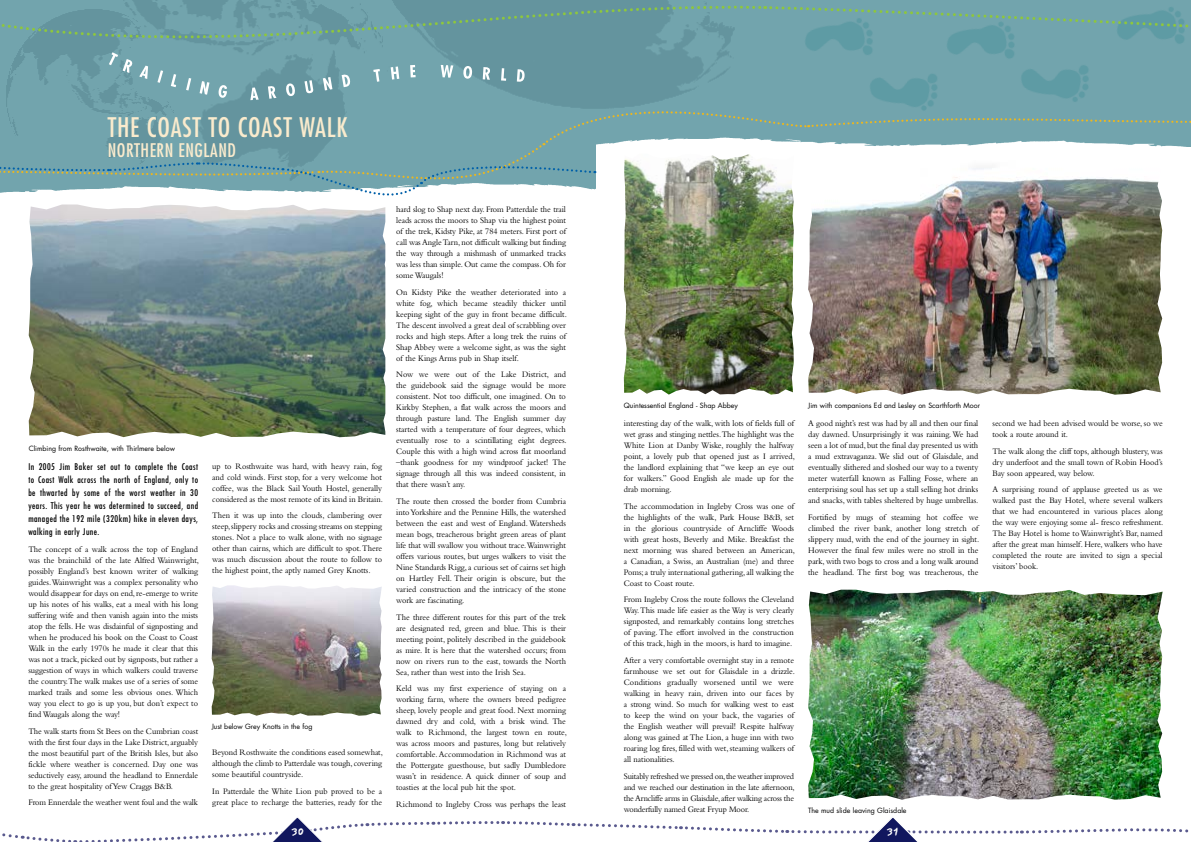
<style>
.page{position:relative;width:1191px;height:842px;background:#fff}
.page>*{position:absolute;margin:0;border:0;box-sizing:border-box;transform-origin:0 0}
.t1{font:condensed 26.3px "Futura Std";letter-spacing:.03em;color:#faebcd}
.t2{font:condensed 18.3px "Futura Std";letter-spacing:.03em;color:#faebcd}
.t3{font:condensed 9px/13px "Futura Std";letter-spacing:.05em;color:#000;text-align:justify}
.t4{font:9px "Sand";color:#fff}
.t5{font:8.8px/11px "Bembo Std";letter-spacing:-.005em;color:#000;text-align:justify;scale:.95 1}
.t6{font:7px "Futura Std";color:#000}
</style>
<div class="page">
<div style="left:595px;top:0;width:596px;height:104px;background:#72a4ad"></div>
<img style="left:322px;top:0;width:346px;height:2px">
<svg style="left:0;top:67px;width:1191px;height:144px"></svg>
<img style="left:794px;top:30px;width:79px;height:47px">
<img style="left:947px;top:30px;width:67px;height:51px">
<img style="left:859px;top:50px;width:88px;height:71px">
<img style="left:1010px;top:42px;width:89px;height:71px">
<svg style="left:0;top:2px;width:764px;height:65px"></svg>
<svg style="left:764px;top:6px;width:425px;height:24px"></svg>
<img style="left:29px;top:204px;width:356px;height:233px">
<img style="left:212px;top:585px;width:170px;height:131px">
<img style="left:624px;top:154px;width:170px;height:241px">
<img style="left:808px;top:590px;width:354px;height:210px">
<img style="left:808px;top:154px;width:354px;height:241px">
<svg style="left:2px;top:817px;width:1187px;height:25px"></svg>
<h1 class="t1" style="left:108px;top:112px;width:241px">The Coast To Coast Walk</h1>
<h2 class="t2" style="left:108px;top:140px;width:120px">Northern England</h2>
<p class="t6" style="left:29px;top:444px;width:148px">Climbing from Rosthwaite, with Thirlmere below</p>
<p class="t3" style="left:28px;top:460px;width:171px">In 2005 Jim Baker set out to complete the Coast to Coast Walk across the north of England, only to be thwarted by some of the worst weather in 30 years. This year he was determined to succeed, and managed the 192 mile (320km) hike in eleven days, walking in early June.</p>
<p class="t5" style="left:28px;top:543px;width:181px">The concept of a walk across the top of England was the brainchild of the late Alfred Wainwright, possibly England’s best known writer of walking guides. Wainwright was a complex personality who would disappear for days on end, re-emerge to write up his notes of his walks, eat a meal with his long suffering wife and then vanish again into the mists atop the fells. He was disdainful of signposting and when he produced his book on the Coast to Coast Walk in the early 1970s he made it clear that this was not a track, picked out by signposts, but rather a suggestion of ways in which walkers could traverse the country.The walk makes use of a series of some marked trails and some less obvious ones. Which way you elect to go is up you, but don’t expect to find Waugals along the way!</p>
<p class="t5" style="left:28px;top:725px;width:180px">The walk starts from St Bees on the Cumbrian coast with the first four days in the Lake District, arguably the most beautiful part of the British Isles, but also fickle where weather is concerned. Day one was seductively easy, around the headland to Ennerdale to the great hospitality of Yew Craggs B&amp;B.</p>
<p class="t5" style="left:28px;top:797px;width:180px">From Ennerdale the weather went foul and the walk</p>
<p class="t5" style="left:212px;top:460px;width:181px">up to Rosthwaite was hard, with heavy rain, fog and cold winds. First stop, for a very welcome hot coffee, was the Black Sail Youth Hostel, generally considered as the most remote of its kind in Britain.</p>
<p class="t5" style="left:212px;top:510px;width:180px">Then it was up into the clouds, clambering over steep, slippery rocks and crossing streams on stepping stones. Not a place to walk alone, with no signage other than cairns, which are difficult to spot. There was much discussion about the route to follow to the highest point, the aptly named Grey Knotts.</p>
<p class="t6" style="left:212px;top:722px;width:102px">Just below Grey Knotts in the fog</p>
<p class="t5" style="left:212px;top:747px;width:181px">Beyond Rosthwaite the conditions eased somewhat, although the climb to Patterdale was tough, covering some beautiful countryside.</p>
<p class="t5" style="left:212px;top:785px;width:180px">In Patterdale the White Lion pub proved to be a great place to recharge the batteries, ready for the</p>
<p class="t5" style="left:396px;top:203px;width:180px">hard slog to Shap next day. From Patterdale the trail leads across the moors to Shap via the highest point of the trek, Kidsty Pike, at 784 meters. First port of call was Angle Tarn, not difficult walking but finding the way through a mishmash of unmarked tracks was less than simple. Out came the compass. Oh for some Waugals!</p>
<p class="t5" style="left:396px;top:286px;width:181px">On Kidsty Pike the weather deteriorated into a white fog, which became steadily thicker until keeping sight of the guy in front became difficult.<br>The descent involved a great deal of scrabbling over rocks and high steps. After a long trek the ruins of Shap Abbey were a welcome sight, as was the sight of the Kings Arms pub in Shap itself.</p>
<p class="t5" style="left:396px;top:369px;width:181px">Now we were out of the Lake District, and the guidebook said the signage would be more consistent. Not too difficult, one imagined. On to Kirkby Stephen, a flat walk across the moors and through pasture land. The English summer day started with a temperature of four degrees, which eventually rose to a scintillating eight degrees.<br>Couple this with a high wind across flat moorland –thank goodness for my windproof jacket! The signage through all this was indeed consistent, in that there wasn’t any.</p>
<p class="t5" style="left:396px;top:495px;width:180px">The route then crossed the border from Cumbria into Yorkshire and the Pennine Hills, the watershed between the east and west of England. Watersheds mean bogs, treacherous bright green areas of plant life that will swallow you without trace.Wainwright offers various routes, but urges walkers to visit the Nine Standards Rigg, a curious set of cairns set high on Hartley Fell. Their origin is obscure, but the varied construction and the intricacy of the stone work are fascinating.</p>
<p class="t5" style="left:396px;top:611px;width:180px">The three different routes for this part of the trek are designated red, green and blue. This is their meeting point, politely described in the guidebook as mire. It is here that the watershed occurs; from now on rivers run to the east, towards the North Sea, rather than west into the Irish Sea.</p>
<p class="t5" style="left:396px;top:683px;width:181px">Keld was my first experience of staying on a working farm, where the owners breed pedigree sheep, lovely people and great food. Next morning dawned dry and cold, with a brisk wind. The walk to Richmond, the largest town en route, was across moors and pastures, long but relatively comfortable. Accommodation in Richmond was at the Pottergate guesthouse, but sadly Dumbledore wasn’t in residence. A quick dinner of soup and toasties at the local pub hit the spot.</p>
<p class="t5" style="left:396px;top:798px;width:180px">Richmond to Ingleby Cross was perhaps the least</p>
<p class="t6" style="left:624px;top:401px;width:116px">Quintessential England - Shap Abbey</p>
<p class="t5" style="left:624px;top:418px;width:181px">interesting day of the walk, with lots of fields full of wet grass and stinging nettles.The highlight was the White Lion at Danby Wiske, roughly the halfway point, a lovely pub that opened just as I arrived, the landlord explaining that “we keep an eye out for walkers.” Good English ale made up for the drab morning.</p>
<p class="t5" style="left:624px;top:500px;width:181px">The accommodation in Ingleby Cross was one of the highlights of the walk, Park House B&amp;B, set in the glorious countryside of Arncliffe Woods with great hosts, Beverly and Mike. Breakfast the next morning was shared between an American, a Canadian, a Swiss, an Australian (me) and three Poms; a truly international gathering, all walking the Coast to Coast route.</p>
<p class="t5" style="left:624px;top:594px;width:181px">From Ingleby Cross the route follows the Cleveland Way. This made life easier as the Way is very clearly signposted, and remarkably contains long stretches of paving. The effort involved in the construction of this track, high in the moors, is hard to imagine.</p>
<p class="t5" style="left:624px;top:655px;width:181px">After a very comfortable overnight stay in a remote farmhouse we set out for Glaisdale in a drizzle.<br>Conditions gradually worsened until we were walking in heavy rain, driven into our faces by a strong wind. So much for walking west to east to keep the wind on your back, the vagaries of the English weather will prevail! Respite halfway along was gained at The Lion, a huge inn with two roaring log fires, filled with wet, steaming walkers of all nationalities.</p>
<p class="t5" style="left:624px;top:770px;width:181px">Suitably refreshed we pressed on, the weather improved and we reached our destination in the late afternoon, the Arncliffe arms in Glaisdale, after walking across the wonderfully named Great Fryup Moor.</p>
<p class="t6" style="left:808px;top:401px;width:173px">Jim with companions Ed and Lesley on Scarthforth Moor</p>
<p class="t5" style="left:808px;top:418px;width:181px">A good night’s rest was had by all and then our final day dawned. Unsurprisingly it was raining. We had seen a lot of mud, but the final day presented us with a mud extravaganza. We slid out of Glaisdale, and eventually slithered and sloshed our way to a twenty meter waterfall known as Falling Fosse, where an enterprising soul has set up a stall selling hot drinks and snacks, with tables sheltered by huge umbrellas.</p>
<p class="t5" style="left:808px;top:511px;width:181px">Fortified by mugs of steaming hot coffee we climbed the river bank, another long stretch of slippery mud, with the end of the journey in sight.<br>However the final few miles were no stroll in the park, with two bogs to cross and a long walk around the headland. The first bog was treacherous, the</p>
<p class="t6" style="left:808px;top:806px;width:100px">The mud slide leaving Glaisdale</p>
<p class="t4" style="left:292px;top:826px;width:14px">30</p>
<p class="t4" style="left:887px;top:826px;width:14px">31</p>
<p class="t5" style="left:992px;top:418px;width:181px">second we had been advised would be worse, so we took a route around it.</p>
<p class="t5" style="left:992px;top:445px;width:181px">The walk along the cliff tops, although blustery, was dry underfoot and the small town of Robin Hood’s Bay soon appeared, way below.</p>
<p class="t5" style="left:992px;top:484px;width:181px">A surprising round of applause greeted us as we walked past the Bay Hotel, where several walkers that we had encountered in various places along the way were enjoying some al- fresco refreshment.<br>The Bay Hotel is home to Wainwright’s Bar, named after the great man himself. Here, walkers who have completed the route are invited to sign a special visitors’ book.</p>
</div>
